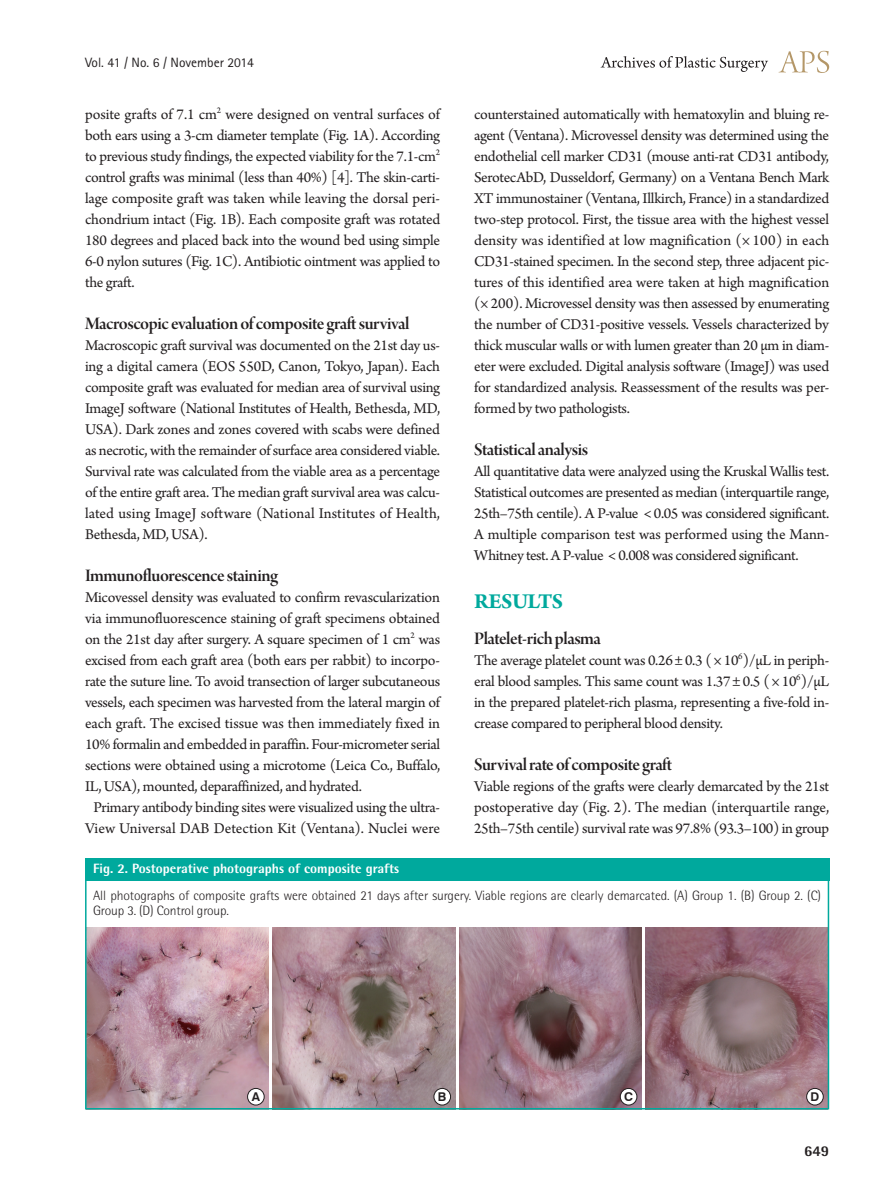
<style>
.page{position:relative;width:893px;height:1191px;background:#fff}
.page>*{position:absolute;margin:0;border:0;box-sizing:border-box;transform-origin:0 0}
.대제목{font:700 22.5px "Arno Pro";letter-spacing:-.02em;color:#00a99d}
.중제목{font:18.75px "Arno Pro Smbd Display";letter-spacing:-.025em;color:#231f20}
.본문{font:15.75px/21px "Arno Pro";letter-spacing:-.02em;color:#231f20;text-align:justify}
.t1{font:800 15px "Rotis Semi Sans Std";color:#231f20}
.그림설명{font:300 13.5px/15px "Rotis Semi Sans Std";letter-spacing:-.005em;color:#231f20}
.표그림제목{font:800 13.5px "Rotis Semi Sans Std";color:#fff}
.t2{font:13.5px "Rotis Sans Serif Std";color:#231f20}
.t3{font:700 12.15px "Swiss 721 BT";color:#231f20}
</style>
<div class="page">
<svg style="left:779px;top:51px;width:50px;height:22px"></svg>
<svg style="left:601px;top:56px;width:167px;height:16px"></svg>
<img style="left:88px;top:927px;width:181px;height:179px">
<img style="left:459px;top:927px;width:182px;height:179px">
<img style="left:273px;top:927px;width:182px;height:179px">
<img style="left:646px;top:927px;width:180px;height:179px">
<div style="left:85px;top:858px;width:744px;height:23px;background:#00a99d"></div>
<div style="left:248px;top:1088px;width:16px;height:17px;background:#fff;border-radius:50%"></div>
<div style="left:247px;top:1088px;width:17px;height:17px;border:1px solid #231f20;border-radius:50%"></div>
<div style="left:434px;top:1088px;width:17px;height:17px;background:#fff;border-radius:50%"></div>
<div style="left:434px;top:1088px;width:17px;height:17px;border:1px solid #231f20;border-radius:50%"></div>
<div style="left:620px;top:1088px;width:17px;height:17px;background:#fff;border-radius:50%"></div>
<div style="left:620px;top:1088px;width:17px;height:17px;border:1px solid #231f20;border-radius:50%"></div>
<div style="left:807px;top:1088px;width:16px;height:17px;background:#fff;border-radius:50%"></div>
<div style="left:806px;top:1088px;width:17px;height:17px;border:1px solid #231f20;border-radius:50%"></div>
<div style="left:85px;top:858px;width:744px;height:251px;border:2px solid #00a99d"></div>
<p class="t2" style="left:85px;top:54px;width:170px">Vol. 41 / No. 6 / November 2014</p>
<p class="본문" style="left:85px;top:105px;width:357px">posite grafts of 7.1 cm<sup>2</sup> were designed on ventral surfaces of both ears using a 3-cm diameter template (Fig. 1A). According to previous study findings, the expected viability for the 7.1-cm<sup>2 </sup>control grafts was minimal (less than 40%) [4]. The skin-carti&shy;lage composite graft was taken while leaving the dorsal peri&shy;chondrium intact (Fig. 1B). Each composite graft was rotated 180 degrees and placed back into the wound bed using simple 6-0 nylon sutures (Fig. 1C). Antibiotic ointment was applied to the graft.</p>
<p class="중제목" style="left:85px;top:313px;width:326px">Macroscopic evaluation of composite graft survival</p>
<p class="본문" style="left:85px;top:336px;width:357px">Macroscopic graft survival was documented on the 21st day us&shy;ing a digital camera (EOS 550D, Canon, Tokyo, Japan). Each composite graft was evaluated for median area of survival using ImageJ software (National Institutes of Health, Bethesda, MD, USA). Dark zones and zones covered with scabs were defined as necrotic, with the remainder of surface area considered viable.<br>Survival rate was calculated from the viable area as a percentage of the entire graft area. The median graft survival area was calcu&shy;lated using ImageJ software (National Institutes of Health, Bethesda, MD, USA).</p>
<p class="중제목" style="left:85px;top:565px;width:195px">Immunofluorescence staining</p>
<p class="본문" style="left:85px;top:588px;width:357px">Micovessel density was evaluated to confirm revascularization via immunofluorescence staining of graft specimens obtained on the 21st day after surgery. A square specimen of 1 cm<sup>2</sup> was excised from each graft area (both ears per rabbit) to incorpo&shy;rate the suture line. To avoid transection of larger subcutaneous vessels, each specimen was harvested from the lateral margin of each graft. The excised tissue was then immediately fixed in 10% formalin and embedded in paraffin. Four-micrometer serial sections were obtained using a microtome (Leica Co., Buffalo, IL, USA), mounted, deparaffinized, and hydrated.</p>
<p class="본문" style="left:85px;top:798px;width:357px;text-align:center">Primary antibody binding sites were visualized using the ultra-<br>View Universal DAB Detection Kit (Ventana). Nuclei were</p>
<p class="표그림제목" style="left:93px;top:860px;width:308px">Fig. 2. Postoperative photographs of composite grafts</p>
<p class="본문" style="left:474px;top:105px;width:357px">counterstained automatically with hematoxylin and bluing re&shy;agent (Ventana). Microvessel density was determined using the endothelial cell marker CD31 (mouse anti-rat CD31 antibody, SerotecAbD, Dusseldorf, Germany) on a Ventana Bench Mark XT immunostainer (Ventana, Illkirch, France) in a standardized two-step protocol. First, the tissue area with the highest vessel density was identified at low magnification (× 100) in each CD31-stained specimen. In the second step, three adjacent pic&shy;tures of this identified area were taken at high magnification (× 200). Microvessel density was then assessed by enumerating the number of CD31-positive vessels. Vessels characterized by thick muscular walls or with lumen greater than 20 μm in diam&shy;eter were excluded. Digital analysis software (ImageJ) was used for standardized analysis. Reassessment of the results was per&shy;formed by two pathologists.</p>
<p class="중제목" style="left:474px;top:439px;width:116px">Statistical analysis</p>
<p class="본문" style="left:474px;top:462px;width:357px">All quantitative data were analyzed using the Kruskal Wallis test.<br>Statistical outcomes are presented as median (interquartile range, 25th–75th centile). A P-value &lt; 0.05 was considered significant.<br>A multiple comparison test was performed using the Mann-Whitney test. A P-value &lt; 0.008 was considered significant.</p>
<p class="대제목" style="left:474px;top:588px;width:91px">RESULTS</p>
<p class="중제목" style="left:474px;top:628px;width:128px">Platelet-rich plasma</p>
<p class="본문" style="left:474px;top:651px;width:357px">The average platelet count was 0.26 ± 0.3 ( × 10<sup>6</sup>)/μL in periph&shy;eral blood samples. This same count was 1.37 ± 0.5 ( × 10<sup>6</sup>)/μL in the prepared platelet-rich plasma, representing a five-fold in&shy;crease compared to peripheral blood density.</p>
<p class="중제목" style="left:474px;top:754px;width:200px">Survival rate of composite graft</p>
<p class="본문" style="left:474px;top:777px;width:357px">Viable regions of the grafts were clearly demarcated by the 21st postoperative day (Fig. 2). The median (interquartile range, 25th–75th centile) survival rate was 97.8% (93.3–100) in group</p>
<p class="그림설명" style="left:93px;top:888px;width:729px">All photographs of composite grafts were obtained 21 days after surgery. Viable regions are clearly demarcated. (A) Group 1. (B) Group 2. (C)<br>Group 3. (D) Control group.</p>
<p class="t3" style="left:252px;top:1089px;width:10px">A</p>
<p class="t3" style="left:438px;top:1089px;width:10px">B</p>
<p class="t3" style="left:624px;top:1089px;width:10px">C</p>
<p class="t3" style="left:810px;top:1089px;width:10px">D</p>
<p class="t1" style="left:804px;top:1141px;width:27px">649</p>
</div>
